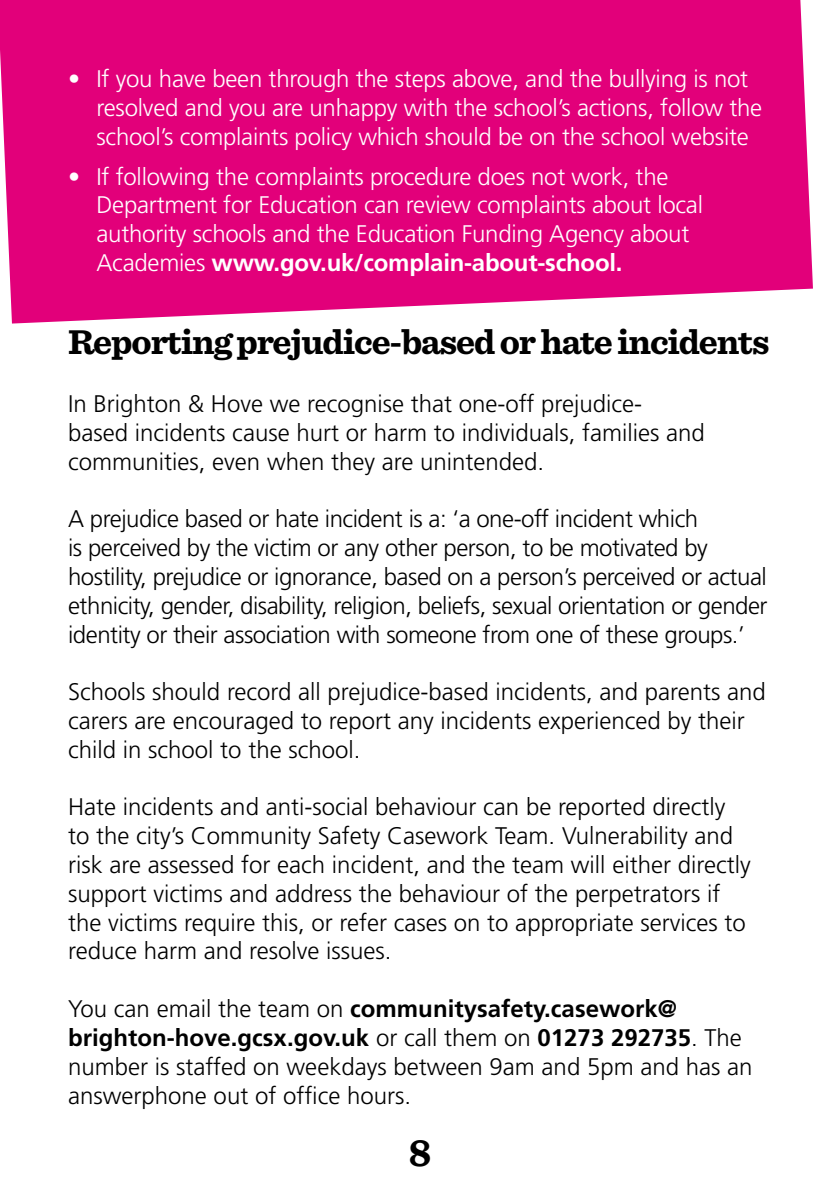
<style>
.page{position:relative;width:840px;height:1191px;background:#fff}
.page>*{position:absolute;margin:0;border:0;box-sizing:border-box;transform-origin:0 0}
.t1{font:700 40px "Sentinel";color:#000}
.t2{font:700 36px "Sentinel";letter-spacing:-.03em;color:#000}
.t3{font:300 24px/28.8px "Frutiger";color:#000}
.bullet{font:300 24px/28.8px "Frutiger";letter-spacing:-.01em;color:#fff}
.t4{font:300 24px/28.8px "Frutiger";letter-spacing:-.02em;color:#000}
.s1{font-weight:700}
</style>
<div class="page">
<div style="left:0;top:0;width:812px;height:323px;background:#e2007a"></div>
<p class="bullet" style="left:96px;top:64px;width:667px;text-indent:-28px">• If you have been through the steps above, and the bullying is not resolved and you are unhappy with the school’s actions, follow the school’s complaints policy which should be on the school website</p>
<p class="bullet" style="left:96px;top:162px;width:607px;text-indent:-28px">• If following the complaints procedure does not work, the Department for Education can review complaints about local authority schools and the Education Funding Agency about Academies <span class="s1">www.gov.uk/complain-about-school.</span></p>
<p class="t2" style="left:68px;top:314px;width:702px">Reporting prejudice-based or hate incidents</p>
<p class="t3" style="left:68px;top:389px;width:638px">In Brighton &amp; Hove we recognise that one-off prejudice&shy;based incidents cause hurt or harm to individuals, families and communities, even when they are unintended.</p>
<p class="t4" style="left:68px;top:504px;width:700px">A prejudice based or hate incident is a: ‘a one-off incident which<br>is perceived by the victim or any other person, to be motivated by hostility, prejudice or ignorance, based on a person’s perceived or actual ethnicity, gender, disability, religion, beliefs, sexual orientation or gender identity or their association with someone from one of these groups.’</p>
<p class="t3" style="left:68px;top:677px;width:699px">Schools should record all prejudice-based incidents, and parents and carers are encouraged to report any incidents experienced by their child in school to the school.</p>
<p class="t3" style="left:68px;top:792px;width:683px">Hate incidents and anti-social behaviour can be reported directly to the city’s Community Safety Casework Team. Vulnerability and risk are assessed for each incident, and the team will either directly support victims and address the behaviour of the perpetrators if the victims require this, or refer cases on to appropriate services to reduce harm and resolve issues.</p>
<p class="t3" style="left:68px;top:994px;width:685px">You can email the team on <span class="s1">communitysafety.casework@ brighton-hove.gcsx.gov.uk</span> or call them on <span class="s1">01273 292735</span>. The number is staffed on weekdays between 9am and 5pm and has an answerphone out of office hours.</p>
<h1 class="t1" style="left:408px;top:1121px;width:24px">8</h1>
</div>
